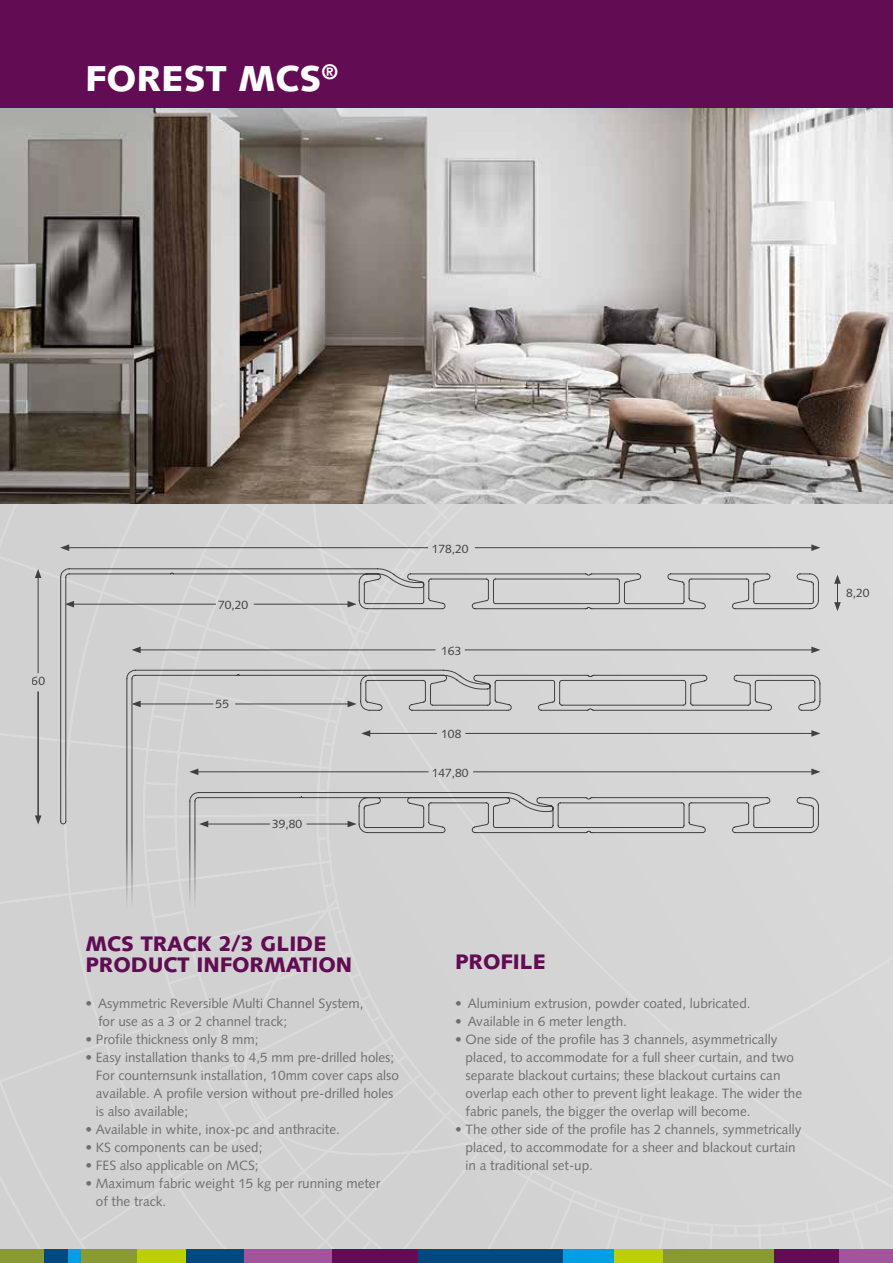
<style>
.page{position:relative;width:893px;height:1263px;background:#fff}
.page>*{position:absolute;margin:0;border:0;box-sizing:border-box;transform-origin:0 0}
.t1{font:900 36px "Syntax";color:#fff}
.t2{font:900 21px/21px "Syntax";color:#610c53}
.t3{font:13.5px/18px "Syntax";color:#706f6f}
.t4{font:12px "Syntax";color:#000}
</style>
<div class="page">
<div style="left:0;top:504px;width:893px;height:746px;background:#d2d2d2"></div>
<div style="left:0;top:0;width:893px;height:108px;background:#610c53"></div>
<img style="left:0;top:108px;width:893px;height:396px">
<svg style="left:834px;top:575px;width:7px;height:36px"></svg>
<svg style="left:60px;top:568px;width:759px;height:256px;background:#cecece"></svg>
<hr style="left:38px;top:576px;width:1px;height:97px;background:#000">
<svg style="left:35px;top:569px;width:6px;height:9px"></svg>
<hr style="left:38px;top:691px;width:1px;height:127px;background:#000">
<svg style="left:35px;top:815px;width:6px;height:9px"></svg>
<hr style="left:475px;top:547px;width:339px;height:1px;background:#000">
<svg style="left:811px;top:544px;width:9px;height:7px"></svg>
<hr style="left:254px;top:604px;width:96px;height:1px;background:#000">
<svg style="left:348px;top:601px;width:9px;height:6px"></svg>
<div style="left:126px;top:670px;width:694px;height:256px;background:#d4d4d4"></div>
<hr style="left:465px;top:733px;width:349px;height:1px;background:#000">
<svg style="left:811px;top:730px;width:9px;height:7px"></svg>
<hr style="left:465px;top:650px;width:349px;height:1px;background:#000">
<svg style="left:811px;top:647px;width:9px;height:6px"></svg>
<hr style="left:235px;top:704px;width:115px;height:1px;background:#000">
<svg style="left:348px;top:701px;width:9px;height:6px"></svg>
<div style="left:189px;top:792px;width:630px;height:256px;background:#d4d4d4"></div>
<hr style="left:473px;top:771px;width:341px;height:1px;background:#000">
<svg style="left:811px;top:768px;width:9px;height:7px"></svg>
<hr style="left:306px;top:824px;width:44px;height:1px;background:#000">
<svg style="left:348px;top:821px;width:9px;height:6px"></svg>
<hr style="left:206px;top:824px;width:64px;height:1px;background:#000">
<svg style="left:199px;top:821px;width:9px;height:6px"></svg>
<hr style="left:196px;top:771px;width:232px;height:1px;background:#000">
<svg style="left:189px;top:768px;width:9px;height:7px"></svg>
<hr style="left:368px;top:733px;width:69px;height:1px;background:#000">
<svg style="left:361px;top:730px;width:9px;height:7px"></svg>
<hr style="left:138px;top:704px;width:75px;height:1px;background:#000">
<svg style="left:132px;top:701px;width:9px;height:6px"></svg>
<hr style="left:138px;top:650px;width:298px;height:1px;background:#000">
<svg style="left:132px;top:647px;width:9px;height:6px"></svg>
<hr style="left:72px;top:604px;width:144px;height:1px;background:#000">
<svg style="left:65px;top:601px;width:9px;height:6px"></svg>
<hr style="left:67px;top:547px;width:361px;height:1px;background:#000">
<svg style="left:60px;top:544px;width:9px;height:7px"></svg>
<div style="left:243px;top:1250px;width:90px;height:13px;background:#a2559d"></div>
<div style="left:836px;top:1250px;width:57px;height:13px;background:#a2559d"></div>
<div style="left:0;top:1250px;width:44px;height:13px;background:#899a32"></div>
<div style="left:68px;top:1250px;width:13px;height:13px;background:#009fe3"></div>
<div style="left:562px;top:1250px;width:52px;height:13px;background:#009fe3"></div>
<div style="left:186px;top:1250px;width:58px;height:13px;background:#00497f"></div>
<div style="left:418px;top:1250px;width:144px;height:13px;background:#00497f"></div>
<div style="left:44px;top:1250px;width:24px;height:13px;background:#00497f"></div>
<div style="left:333px;top:1250px;width:85px;height:13px;background:#610c53"></div>
<div style="left:773px;top:1250px;width:66px;height:13px;background:#610c53"></div>
<div style="left:81px;top:1250px;width:56px;height:13px;background:#899a32"></div>
<div style="left:662px;top:1250px;width:112px;height:13px;background:#899a32"></div>
<div style="left:137px;top:1250px;width:49px;height:13px;background:#bccf00"></div>
<div style="left:614px;top:1250px;width:48px;height:13px;background:#bccf00"></div>
<h1 class="t1" style="left:85px;top:57px;width:255px">FOREST MCS<sup>®</sup></h1>
<p class="t4" style="left:32px;top:674px;width:15px">60</p>
<p class="t4" style="left:218px;top:597px;width:32px">70,20</p>
<p class="t4" style="left:216px;top:697px;width:15px">55</p>
<p class="t4" style="left:272px;top:817px;width:32px">39,80</p>
<p class="t4" style="left:432px;top:541px;width:38px">178,20</p>
<p class="t4" style="left:441px;top:643px;width:22px">163</p>
<p class="t4" style="left:441px;top:727px;width:22px">108</p>
<p class="t4" style="left:432px;top:765px;width:38px">147,80</p>
<h2 class="t2" style="left:85px;top:933px;width:268px">MCS TRACK 2/3 GLIDE<br>PRODUCT INFORMATION</h2>
<p class="t3" style="left:98px;top:994px;width:267px;text-indent:-13px">• Asymmetric Reversible Multi Channel System, for use as a 3 or 2 channel track;</p>
<p class="t3" style="left:85px;top:1030px;width:175px">• Profile thickness only 8 mm;</p>
<p class="t3" style="left:96px;top:1048px;width:305px;text-indent:-11px">• Easy installation thanks to 4,5 mm pre-drilled holes; For counternsunk installation, 10mm cover caps also available. A profile version without pre-drilled holes is also available;</p>
<p class="t3" style="left:85px;top:1120px;width:256px">• Available in white, inox-pc and anthracite.</p>
<p class="t3" style="left:85px;top:1138px;width:179px">• KS components can be used;</p>
<p class="t3" style="left:85px;top:1156px;width:175px">• FES also applicable on MCS;</p>
<p class="t3" style="left:96px;top:1174px;width:286px;text-indent:-11px">• Maximum fabric weight 15 kg per running meter of the track.</p>
<h2 class="t2" style="left:455px;top:951px;width:92px">PROFILE</h2>
<p class="t3" style="left:455px;top:994px;width:297px">• Aluminium extrusion, powder coated, lubricated.</p>
<p class="t3" style="left:455px;top:1012px;width:174px">• Available in 6 meter length.</p>
<p class="t3" style="left:465px;top:1030px;width:338px;text-indent:-11px">• One side of the profile has 3 channels, asymmetrically placed, to accommodate for a full sheer curtain, and two separate blackout curtains; these blackout curtains can overlap each other to prevent light leakage. The wider the fabric panels, the bigger the overlap will become.</p>
<p class="t3" style="left:465px;top:1120px;width:337px;text-indent:-11px">• The other side of the profile has 2 channels, symmetrically placed, to accommodate for a sheer and blackout curtain in a traditional set-up.</p>
<p class="t4" style="left:846px;top:586px;width:25px">8,20</p>
</div>
